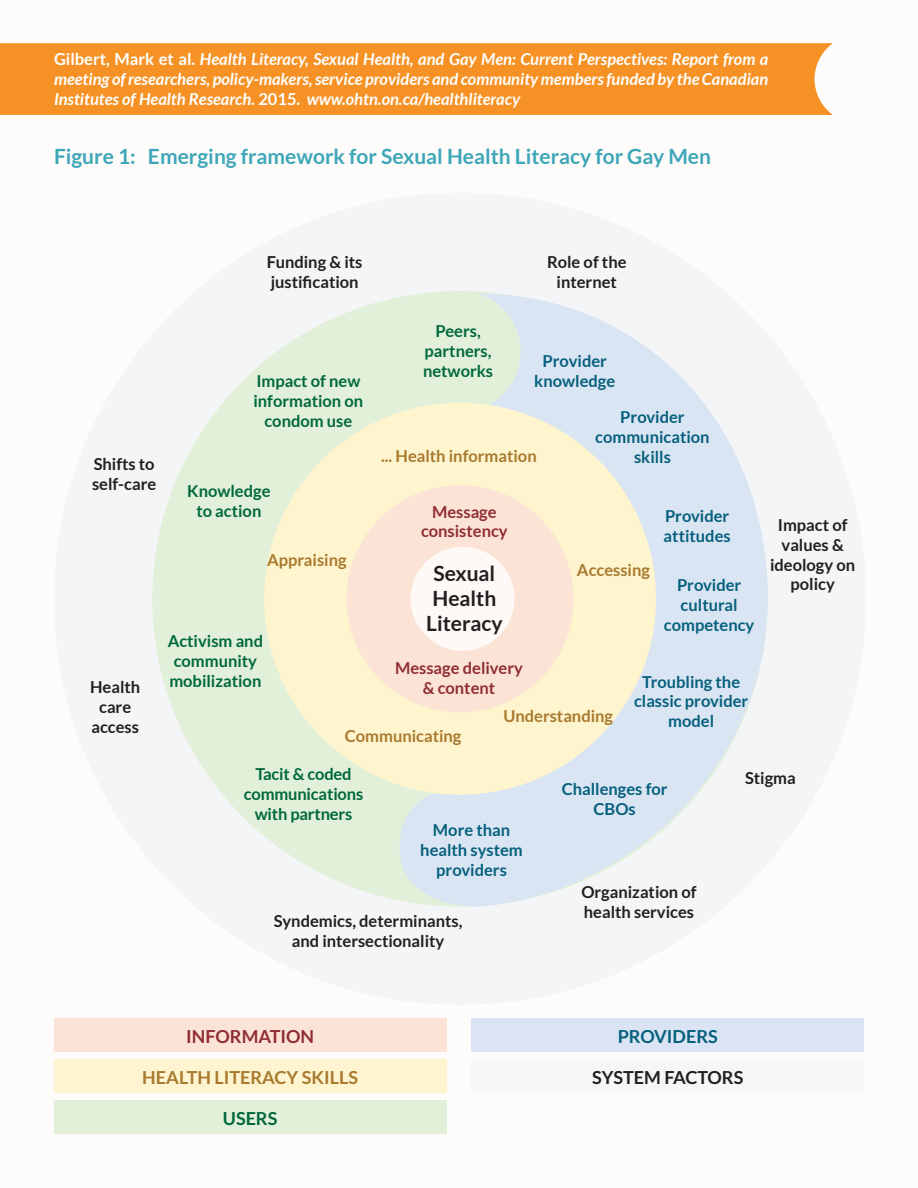
<style>
.page{position:relative;width:918px;height:1188px;background:#fefcfa}
.page>*{position:absolute;margin:0;border:0;box-sizing:border-box;transform-origin:0 0}
.Heading_2{font:700 21px "Lato";color:#3ea6b9}
.t1{font:700 21px "Lato";color:#231f20}
.t2{font:700 18px "Lato";color:#a87a2e}
.t3{font:700 18px "Lato";color:#231f20}
.t4{font:700 18px "Lato";color:#902d36}
.t5{font:700 18px "Lato";color:#06607c}
.t6{font:700 18px "Lato";color:#00683c}
.t7{font:italic 700 16.5px/19.8px "Lato";color:#fff;text-align:justify}
.t8{font:700 16.5px/19.8px "Lato";color:#231f20}
.t9{font:700 16.5px "Lato";color:#06607c}
.t10{font:700 16.5px "Lato";color:#00683c}
.t11{font:700 16.5px "Lato";color:#a87a2e}
.t12{font:700 16.5px "Lato";color:#902d36}
.s1{font-style:normal}
</style>
<div class="page">
<div style="left:0;top:43px;width:833px;height:72px;background:#f69225"></div>
<div style="left:54px;top:193px;width:812px;height:812px;background:#f4f5f6;border-radius:50%"></div>
<svg style="left:152px;top:291px;width:349px;height:610px;fill:#e2f0d9"></svg>
<svg style="left:400px;top:294px;width:368px;height:613px;fill:#dae5f4"></svg>
<div style="left:264px;top:403px;width:392px;height:392px;background:#fef4ce;border-radius:50%"></div>
<div style="left:346px;top:485px;width:228px;height:227px;background:#fbe4d5;border-radius:50%"></div>
<div style="left:411px;top:547px;width:104px;height:104px;background:#fef9f6;border-radius:50%"></div>
<div style="left:54px;top:1019px;width:392px;height:33px;background:#fbe4d6"></div>
<div style="left:54px;top:1101px;width:392px;height:33px;background:#e2f0da"></div>
<div style="left:472px;top:1019px;width:392px;height:33px;background:#dae4f4"></div>
<div style="left:472px;top:1060px;width:392px;height:33px;background:#f6f6f5"></div>
<div style="left:54px;top:1060px;width:392px;height:33px;background:#fef4cf"></div>
<p class="t7" style="left:54px;top:50px;width:716px"><span class="s1">Gilbert, Mark et al.</span> Health Literacy, Sexual Health, and Gay Men: Current Perspectives: Report from a meeting of researchers, policy-makers, service providers and community members funded by the Canadian Institutes of Health Research. <span class="s1">2015.</span> www.ohtn.on.ca/healthliteracy</p>
<p class="Heading_2" style="left:54px;top:144px;width:659px">Figure 1: Emerging framework for Sexual Health Literacy for Gay Men</p>
<p class="t8" style="left:267px;top:252px;width:97px">Funding &amp; its justification</p>
<p class="t8" style="left:547px;top:252px;width:81px">Role of the</p>
<p class="t8" style="left:557px;top:272px;width:62px">internet</p>
<p class="t8" style="left:94px;top:454px;width:63px">Shifts to</p>
<p class="t8" style="left:92px;top:474px;width:66px">self-care</p>
<p class="t8" style="left:90px;top:677px;width:52px">Health</p>
<p class="t8" style="left:99px;top:697px;width:34px">care</p>
<p class="t8" style="left:91px;top:717px;width:49px">access</p>
<p class="t10" style="left:256px;top:372px;width:106px">Impact of new</p>
<p class="t10" style="left:253px;top:391px;width:111px">information on</p>
<p class="t10" style="left:264px;top:411px;width:89px">condom use</p>
<p class="t10" style="left:187px;top:481px;width:85px">Knowledge</p>
<p class="t10" style="left:196px;top:501px;width:67px">to action</p>
<p class="t11" style="left:267px;top:551px;width:81px">Appraising</p>
<p class="t10" style="left:168px;top:632px;width:97px">Activism and</p>
<p class="t10" style="left:174px;top:652px;width:85px">community</p>
<p class="t10" style="left:169px;top:671px;width:94px">mobilization</p>
<p class="t10" style="left:435px;top:322px;width:47px">Peers,</p>
<p class="t10" style="left:425px;top:341px;width:68px">partners,</p>
<p class="t10" style="left:423px;top:361px;width:72px">networks</p>
<p class="t9" style="left:543px;top:352px;width:66px">Provider</p>
<p class="t9" style="left:534px;top:372px;width:82px">knowledge</p>
<p class="t11" style="left:381px;top:446px;width:157px">... Health information</p>
<p class="t12" style="left:432px;top:502px;width:66px">Message</p>
<p class="t12" style="left:421px;top:522px;width:88px">consistency</p>
<p class="t1" style="left:433px;top:561px;width:63px">Sexual</p>
<p class="t1" style="left:432px;top:586px;width:65px">Health</p>
<p class="t1" style="left:426px;top:611px;width:78px">Literacy</p>
<p class="t9" style="left:620px;top:408px;width:66px">Provider</p>
<p class="t9" style="left:595px;top:427px;width:116px">communication</p>
<p class="t9" style="left:634px;top:447px;width:38px">skills</p>
<p class="t11" style="left:577px;top:561px;width:75px">Accessing</p>
<p class="t9" style="left:665px;top:507px;width:66px">Provider</p>
<p class="t9" style="left:664px;top:526px;width:69px">attitudes</p>
<p class="t9" style="left:677px;top:576px;width:66px">Provider</p>
<p class="t9" style="left:681px;top:596px;width:59px">cultural</p>
<p class="t9" style="left:664px;top:616px;width:92px">competency</p>
<p class="t12" style="left:395px;top:659px;width:129px">Message delivery</p>
<p class="t12" style="left:423px;top:679px;width:74px">&amp; content</p>
<p class="t11" style="left:503px;top:706px;width:111px">Understanding</p>
<p class="t9" style="left:642px;top:672px;width:99px">Troubling the</p>
<p class="t9" style="left:634px;top:692px;width:116px">classic provider</p>
<p class="t9" style="left:668px;top:712px;width:47px">model</p>
<p class="t11" style="left:345px;top:726px;width:118px">Communicating</p>
<p class="t8" style="left:770px;top:515px;width:87px;text-align:center">Impact of values &amp; ideology on policy</p>
<p class="t10" style="left:255px;top:765px;width:98px">Tacit &amp; coded</p>
<p class="t10" style="left:244px;top:785px;width:121px">communications</p>
<p class="t10" style="left:255px;top:805px;width:99px">with partners</p>
<p class="t9" style="left:433px;top:821px;width:79px">More than</p>
<p class="t9" style="left:420px;top:841px;width:104px">health system</p>
<p class="t9" style="left:436px;top:860px;width:72px">providers</p>
<p class="t8" style="left:274px;top:911px;width:190px;text-align:center">Syndemics, determinants, and intersectionality</p>
<p class="t9" style="left:562px;top:779px;width:107px">Challenges for</p>
<p class="t9" style="left:594px;top:799px;width:44px">CBOs</p>
<p class="t8" style="left:581px;top:882px;width:117px">Organization of health services</p>
<p class="t8" style="left:745px;top:768px;width:52px">Stigma</p>
<p class="t4" style="left:186px;top:1026px;width:130px">INFORMATION</p>
<p class="t5" style="left:618px;top:1026px;width:102px">PROVIDERS</p>
<p class="t2" style="left:142px;top:1067px;width:217px">HEALTH LITERACY SKILLS</p>
<p class="t3" style="left:592px;top:1067px;width:153px">SYSTEM FACTORS</p>
<p class="t6" style="left:223px;top:1108px;width:56px">USERS</p>
</div>
